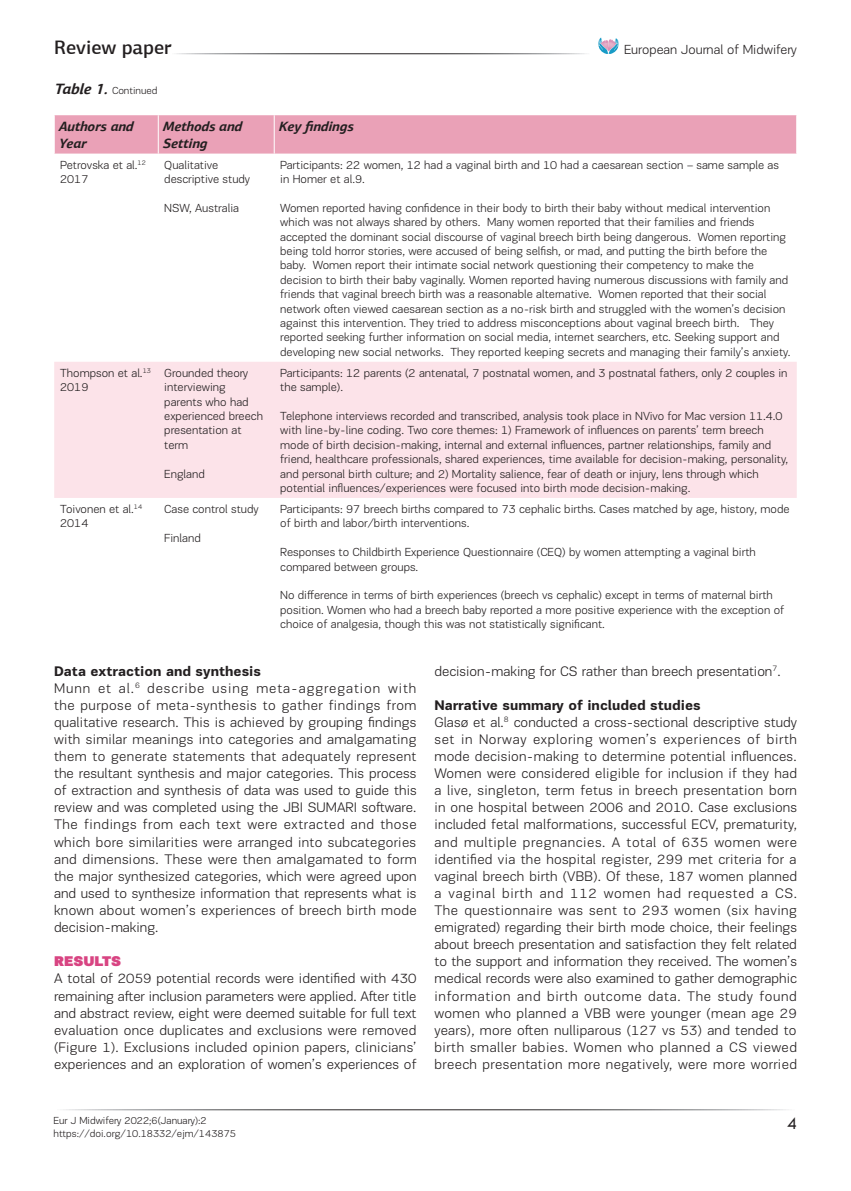
<style>
.page{position:relative;width:851px;height:1191px;background:#fff}
.page>*{position:absolute;margin:0;border:0;box-sizing:border-box;transform-origin:0 0}
.t1{font:500 19.5px "PF Agora Sans Pro";color:#231f20}
.t2{font:18px "Tw Cen";color:#231f20}
.t3{font:300 14.25px/17.1px "PF Encore Sans Pro";letter-spacing:.015em;color:#231f20}
.t4{font:900 14.25px "PF Encore Sans Pro";color:#d84482}
.t5{font:italic 700 13.5px/16.2px "PF Agora Sans Pro";color:#231f20}
.t6{font:300 13.5px "PF Encore Sans Pro";color:#231f20}
.t7{font:300 12px/14.4px "PF Encore Sans Pro";color:#231f20}
.t8{font:300 10.5px "PF Encore Sans Pro";color:#231f20}
.s1{font-family:"PF Agora Sans Pro";font-weight:700;font-style:italic;font-size:15px}
.s2{font-weight:700}
</style>
<div class="page">
<svg style="left:598px;top:37px;width:20px;height:17px"></svg>
<div style="left:55px;top:115px;width:741px;height:39px;background:#eaa1b7"></div>
<div style="left:54px;top:362px;width:742px;height:136px;background:#fce3e9"></div>
<hr style="left:158px;top:115px;width:1px;height:39px;background:#fff">
<hr style="left:274px;top:115px;width:1px;height:39px;background:#fff">
<h1 class="t1" style="left:54px;top:35px;width:119px">Review paper</h1>
<p class="t6" style="left:624px;top:42px;width:174px">European Journal of Midwifery</p>
<p class="t8" style="left:54px;top:85px;width:105px"><span class="s1">Table 1.</span> Continued</p>
<p class="t5" style="left:58px;top:118px;width:78px">Authors and<br>Year</p>
<p class="t5" style="left:162px;top:118px;width:83px">Methods and<br>Setting</p>
<p class="t5" style="left:278px;top:118px;width:79px">Key findings</p>
<p class="t7" style="left:60px;top:157px;width:87px">Petrovska et al.<sup>12<br></sup>2017</p>
<p class="t7" style="left:164px;top:157px;width:87px">Qualitative descriptive study</p>
<p class="t7" style="left:164px;top:201px;width:76px">NSW, Australia</p>
<p class="t7" style="left:280px;top:157px;width:500px">Participants: 22 women, 12 had a vaginal birth and 10 had a caesarean section – same sample as in Homer et al.9.</p>
<p class="t7" style="left:280px;top:201px;width:511px">Women reported having confidence in their body to birth their baby without medical intervention which was not always shared by others. Many women reported that their families and friends accepted the dominant social discourse of vaginal breech birth being dangerous. Women reporting being told horror stories, were accused of being selfish, or mad, and putting the birth before the baby. Women report their intimate social network questioning their competency to make the decision to birth their baby vaginally. Women reported having numerous discussions with family and friends that vaginal breech birth was a reasonable alternative. Women reported that their social network often viewed caesarean section as a no-risk birth and struggled with the women’s decision against this intervention. They tried to address misconceptions about vaginal breech birth. They reported seeking further information on social media, internet searchers, etc. Seeking support and developing new social networks. They reported keeping secrets and managing their family’s anxiety.</p>
<p class="t7" style="left:60px;top:365px;width:92px">Thompson et al.<sup>13<br></sup>2019</p>
<p class="t7" style="left:164px;top:365px;width:100px">Grounded theory interviewing parents who had experienced breech presentation at term</p>
<p class="t7" style="left:164px;top:466px;width:42px">England</p>
<p class="t7" style="left:60px;top:502px;width:83px">Toivonen et al.<sup>14<br></sup>2014</p>
<p class="t7" style="left:164px;top:502px;width:96px">Case control study</p>
<p class="t7" style="left:164px;top:530px;width:38px">Finland</p>
<p class="t7" style="left:280px;top:365px;width:508px">Participants: 12 parents (2 antenatal, 7 postnatal women, and 3 postnatal fathers, only 2 couples in the sample).</p>
<p class="t7" style="left:280px;top:409px;width:509px">Telephone interviews recorded and transcribed, analysis took place in NVivo for Mac version 11.4.0 with line-by-line coding. Two core themes: 1) Framework of influences on parents’ term breech mode of birth decision-making, internal and external influences, partner relationships, family and friend, healthcare professionals, shared experiences, time available for decision-making, personality, and personal birth culture; and 2) Mortality salience, fear of death or injury, lens through which potential influences/experiences were focused into birth mode decision-making.</p>
<p class="t7" style="left:280px;top:502px;width:511px">Participants: 97 breech births compared to 73 cephalic births. Cases matched by age, history, mode of birth and labor/birth interventions.</p>
<p class="t7" style="left:280px;top:545px;width:477px">Responses to Childbirth Experience Questionnaire (CEQ) by women attempting a vaginal birth compared between groups.</p>
<p class="t7" style="left:280px;top:588px;width:505px">No difference in terms of birth experiences (breech vs cephalic) except in terms of maternal birth position. Women who had a breech baby reported a more positive experience with the exception of choice of analgesia, though this was not statistically significant.</p>
<p class="t3" style="left:54px;top:662px;width:364px"><span class="s2">Data extraction and synthesis<br></span>Munn et al.<sup>6</sup> describe using meta-aggregation with the purpose of meta-synthesis to gather findings from qualitative research. This is achieved by grouping findings with similar meanings into categories and amalgamating them to generate statements that adequately represent the resultant synthesis and major categories. This process of extraction and synthesis of data was used to guide this review and was completed using the JBI SUMARI software.<br>The findings from each text were extracted and those which bore similarities were arranged into subcategories and dimensions. These were then amalgamated to form the major synthesized categories, which were agreed upon and used to synthesize information that represents what is known about women’s experiences of breech birth mode decision-making.</p>
<p class="t4" style="left:54px;top:951px;width:69px">RESULTS</p>
<p class="t3" style="left:54px;top:970px;width:364px;text-align:justify">A total of 2059 potential records were identified with 430 remaining after inclusion parameters were applied. After title and abstract review, eight were deemed suitable for full text evaluation once duplicates and exclusions were removed (Figure 1). Exclusions included opinion papers, clinicians’ experiences and an exploration of women’s experiences of</p>
<p class="t3" style="left:434px;top:662px;width:347px">decision-making for CS rather than breech presentation<sup>7</sup>.</p>
<p class="t3" style="left:434px;top:696px;width:364px"><span class="s2">Narrative summary of included studies<br></span>Glasø et al.<sup>8</sup> conducted a cross-sectional descriptive study set in Norway exploring women’s experiences of birth mode decision-making to determine potential influences.<br>Women were considered eligible for inclusion if they had a live, singleton, term fetus in breech presentation born in one hospital between 2006 and 2010. Case exclusions included fetal malformations, successful ECV, prematurity, and multiple pregnancies. A total of 635 women were identified via the hospital register, 299 met criteria for a vaginal breech birth (VBB). Of these, 187 women planned a vaginal birth and 112 women had requested a CS.<br>The questionnaire was sent to 293 women (six having emigrated) regarding their birth mode choice, their feelings about breech presentation and satisfaction they felt related to the support and information they received. The women’s medical records were also examined to gather demographic information and birth outcome data. The study found women who planned a VBB were younger (mean age 29 years), more often nulliparous (127 vs 53) and tended to birth smaller babies. Women who planned a CS viewed breech presentation more negatively, were more worried</p>
<p class="t8" style="left:53px;top:1114px;width:155px">Eur J Midwifery 2022;6(January):2</p>
<h2 class="t2" style="left:786px;top:1112px;width:11px">4</h2>
<p class="t8" style="left:53px;top:1127px;width:184px">https://doi.org/10.18332/ejm/143875</p>
</div>
